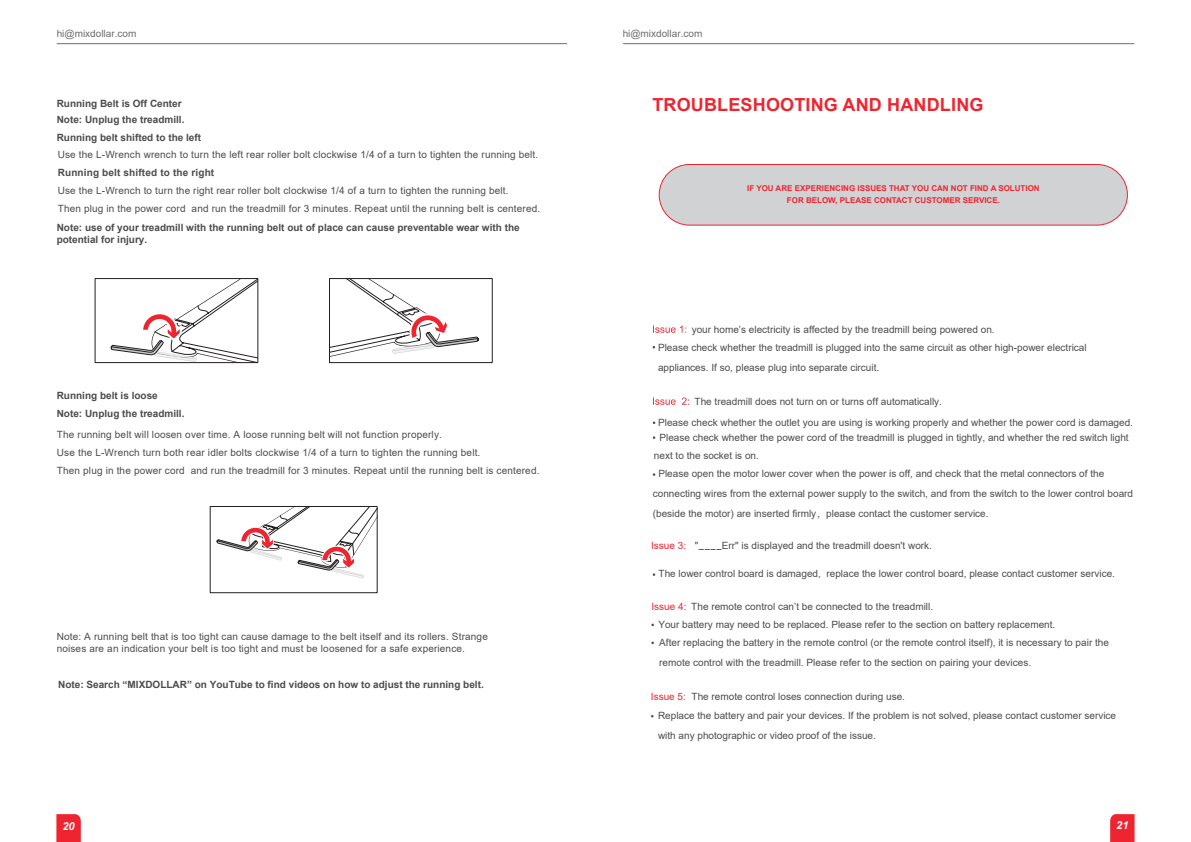
<style>
.page{position:relative;width:1191px;height:842px;background:#fff}
.page>*{position:absolute;margin:0;border:0;box-sizing:border-box;transform-origin:0 0}
.t1{font:700 18px "Arial";letter-spacing:.01em;color:#ee2530}
.t2{font:italic 700 11px "Arial";color:#fff}
.t3{font:10px/18px "Arial";color:#4b4c4d}
.t4{font:700 10px/18px "Arial";color:#4b4c4d}
.t5{font:10px "Arial";color:#6c6d70}
.t6{font:10px "Arial";color:#ee2530}
.t7{font:700 8px/12px "Arial";color:#ee2530;text-align:center}
.s1{font-family:"Adobe Song Std";font-weight:300}
.s2{font-family:"Cascadia Code"}
.s3{color:#ee2530}
</style>
<div class="page">
<svg style="left:56px;top:814px;width:25px;height:28px"></svg>
<hr style="left:57px;top:43px;width:510px;height:1px;background:#6c6d70">
<hr style="left:623px;top:43px;width:511px;height:1px;background:#6c6d70">
<svg style="left:1110px;top:814px;width:24px;height:28px"></svg>
<svg style="left:653px;top:325px;width:33px;height:8px"></svg>
<svg style="left:653px;top:397px;width:36px;height:8px"></svg>
<div style="left:659px;top:164px;width:468px;height:61px;background:#d1d2d4;border-radius:30px"></div>
<div style="left:658px;top:164px;width:469px;height:62px;border:1px solid #ee2530;border-radius:30px"></div>
<div style="left:210px;top:506px;width:168px;height:87px;border:1px solid #231f20"></div>
<svg style="left:216px;top:506px;width:161px;height:72px"></svg>
<div style="left:95px;top:278px;width:163px;height:85px;border:1px solid #231f20"></div>
<svg style="left:111px;top:279px;width:147px;height:84px"></svg>
<div style="left:329px;top:278px;width:164px;height:85px;border:1px solid #231f20"></div>
<svg style="left:329px;top:279px;width:150px;height:78px"></svg>
<p class="t5" style="left:57px;top:27px;width:81px">hi@mixdollar.com</p>
<p class="t5" style="left:622px;top:27px;width:81px">hi@mixdollar.com</p>
<p class="t4" style="left:57px;top:95px;width:127px">Running Belt is Off Center</p>
<p class="t4" style="left:57px;top:111px;width:146px">Note: Unplug the treadmill.<br>Running belt shifted to the left</p>
<p class="t3" style="left:58px;top:145px;width:482px">Use the L-Wrench wrench to turn the left rear roller bolt clockwise 1/4 of a turn to tighten the running belt.</p>
<p class="t4" style="left:58px;top:163px;width:158px">Running belt shifted to the right</p>
<p class="t3" style="left:58px;top:181px;width:484px">Use the L-Wrench to turn the right rear roller bolt clockwise 1/4 of a turn to tighten the running belt.<br>Then plug in the power cord and run the treadmill for 3 minutes. Repeat until the running belt is centered.</p>
<p class="t4" style="left:57px;top:222px;width:464px;line-height:12px">Note: use of your treadmill with the running belt out of place can cause preventable wear with the potential for injury.</p>
<p class="t4" style="left:57px;top:387px;width:103px">Running belt is loose</p>
<p class="t4" style="left:57px;top:404px;width:129px">Note: Unplug the treadmill.</p>
<p class="t3" style="left:57px;top:425px;width:484px">The running belt will loosen over time. A loose running belt will not function properly.<br>Use the L-Wrench turn both rear idler bolts clockwise 1/4 of a turn to tighten the running belt.<br>Then plug in the power cord and run the treadmill for 3 minutes. Repeat until the running belt is centered.</p>
<p class="t3" style="left:57px;top:630px;width:433px;line-height:12px">Note: A running belt that is too tight can cause damage to the belt itself and its rollers. Strange noises are an indication your belt is too tight and must be loosened for a safe experience.</p>
<p class="t4" style="left:58px;top:675px;width:427px">Note: Search “MIXDOLLAR” on YouTube to find videos on how to adjust the running belt.</p>
<h1 class="t1" style="left:652px;top:92px;width:332px">TROUBLESHOOTING AND HANDLING</h1>
<p class="t7" style="left:747px;top:183px;width:294px">IF YOU ARE EXPERIENCING ISSUES THAT YOU CAN NOT FIND A SOLUTION<br>FOR BELOW, PLEASE CONTACT CUSTOMER SERVICE.</p>
<p class="t3" style="left:691px;top:320px;width:304px">your home’s electricity is affected by the treadmill being powered on.</p>
<p class="t3" style="left:658px;top:337px;width:430px;line-height:20px">Please check whether the treadmill is plugged into the same circuit as other high-power electrical appliances. If so, please plug into separate circuit.</p>
<p class="t3" style="left:694px;top:392px;width:249px">The treadmill does not turn on or turns off automatically.</p>
<p class="t3" style="left:658px;top:414px;width:476px;line-height:15.6px">Please check whether the outlet you are using is working properly and whether the power cord is damaged.<br>Please check whether the power cord of the treadmill is plugged in tightly, and whether the red switch light</p>
<p class="t3" style="left:654px;top:447px;width:107px">next to the socket is on.</p>
<p class="t3" style="left:653px;top:464px;width:482px;line-height:20px;text-indent:6px">Please open the motor lower cover when the power is off, and check that the metal connectors of the connecting wires from the external power supply to the switch, and from the switch to the lower control board (beside the motor) are inserted firmly<span class="s1">，</span>please contact the customer service.</p>
<p class="t6" style="left:651px;top:538px;width:37px">Issue 3:</p>
<p class="t3" style="left:695px;top:536px;width:238px">"<span class="s2">____</span>Err" is displayed and the treadmill doesn't work.</p>
<p class="t3" style="left:658px;top:565px;width:458px">The lower control board is damaged, replace the lower control board, please contact customer service.</p>
<p class="t6" style="left:651px;top:600px;width:37px">Issue 4:</p>
<p class="t3" style="left:691px;top:598px;width:243px">The remote control can’t be connected to the treadmill.</p>
<p class="t3" style="left:658px;top:615px;width:452px;line-height:18.3px">Your battery may need to be replaced. Please refer to the section on battery replacement.<br>After replacing the battery in the remote control (or the remote control itself), it is necessary to pair the</p>
<p class="t3" style="left:659px;top:654px;width:373px">remote control with the treadmill. Please refer to the section on pairing your devices.</p>
<p class="t3" style="left:658px;top:687px;width:459px;line-height:18.7px;text-indent:-7px"><span class="s3">Issue 5:</span> The remote control loses connection during use.<br>Replace the battery and pair your devices. If the problem is not solved, please contact customer service</p>
<p class="t3" style="left:658px;top:727px;width:219px">with any photographic or video proof of the issue.</p>
<p class="t2" style="left:62px;top:819px;width:14px">20</p>
<p class="t2" style="left:1116px;top:818px;width:14px">21</p>
</div>
